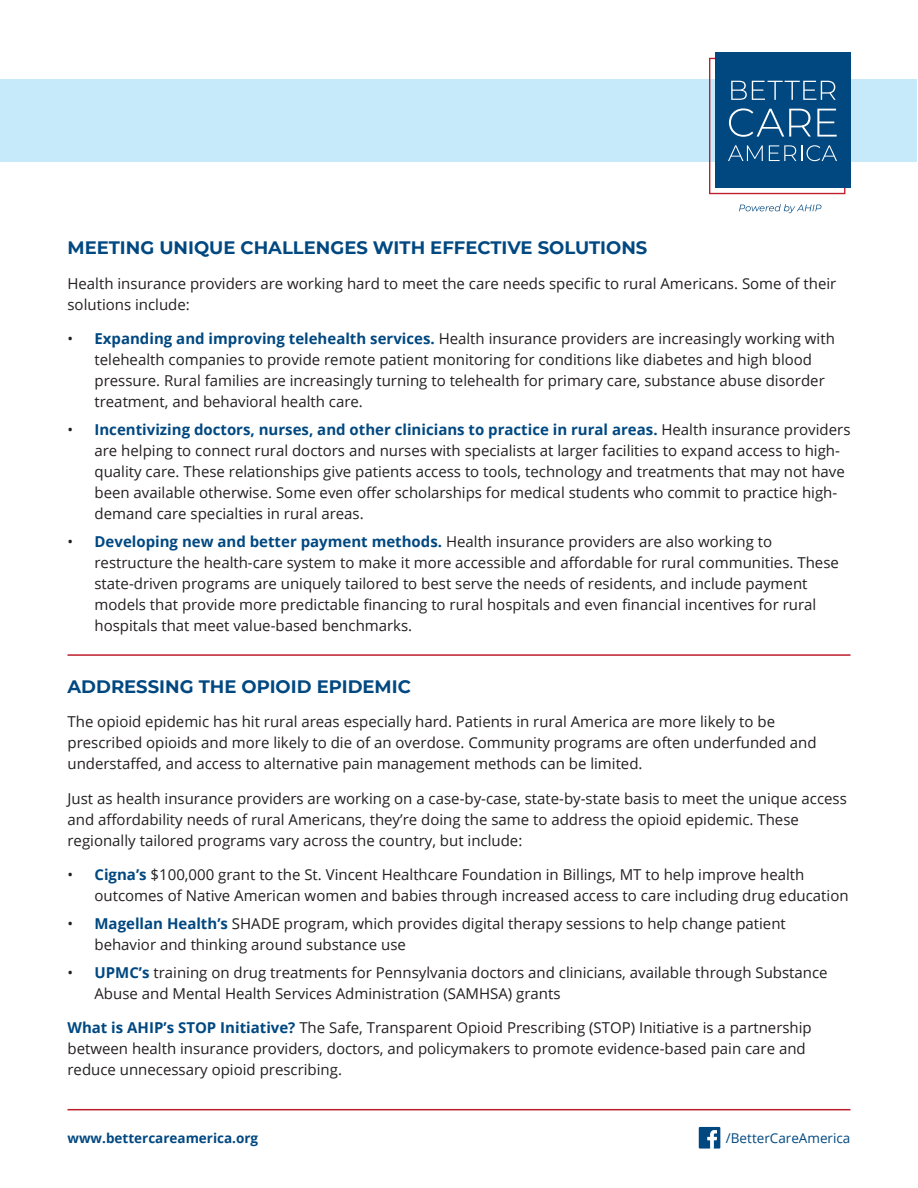
<style>
.page{position:relative;width:918px;height:1188px;background:#fff}
.page>*{position:absolute;margin:0;border:0;box-sizing:border-box;transform-origin:0 0}
.Heading_1{font:700 18px "Montserrat";color:#014881}
.t1{font:15px/21px "Open Sans";color:#231f20}
.t2{font:700 13.5px "Open Sans";color:#014881}
.t3{font:13.5px "Open Sans";color:#014881}
.s1{font-weight:700;color:#014881}
</style>
<div class="page">
<svg style="left:699px;top:1127px;width:21px;height:22px"></svg>
<hr style="left:68px;top:1109px;width:782px;height:1px;background:#be1d2c">
<div style="left:1px;top:80px;width:916px;height:82px;background:#c6eafa"></div>
<div style="left:715px;top:53px;width:135px;height:135px;background:#014881"></div>
<svg style="left:709px;top:58px;width:136px;height:136px"></svg>
<svg style="left:739px;top:204px;width:82px;height:9px"></svg>
<hr style="left:68px;top:654px;width:782px;height:2px;background:#be1d2c">
<p class="Heading_1" style="left:68px;top:235px;width:581px">MEETING UNIQUE CHALLENGES WITH EFFECTIVE SOLUTIONS</p>
<p class="t1" style="left:68px;top:272px;width:770px">Health insurance providers are working hard to meet the care needs specific to rural Americans. Some of their solutions include:</p>
<p class="t1" style="left:94px;top:328px;width:742px;text-indent:-27px">• <span class="s1">Expanding and improving telehealth services.</span> Health insurance providers are increasingly working with telehealth companies to provide remote patient monitoring for conditions like diabetes and high blood pressure. Rural families are increasingly turning to telehealth for primary care, substance abuse disorder treatment, and behavioral health care.</p>
<p class="t1" style="left:94px;top:418px;width:758px;text-indent:-27px">• <span class="s1">Incentivizing doctors, nurses, and other clinicians to practice in rural areas.</span> Health insurance providers are helping to connect rural doctors and nurses with specialists at larger facilities to expand access to high&shy;quality care. These relationships give patients access to tools, technology and treatments that may not have been available otherwise. Some even offer scholarships for medical students who commit to practice high&shy;demand care specialties in rural areas.</p>
<p class="t1" style="left:94px;top:530px;width:746px;text-indent:-27px">• <span class="s1">Developing new and better payment methods.</span> Health insurance providers are also working to restructure the health-care system to make it more accessible and affordable for rural communities. These state-driven programs are uniquely tailored to best serve the needs of residents, and include payment models that provide more predictable financing to rural hospitals and even financial incentives for rural hospitals that meet value-based benchmarks.</p>
<p class="Heading_1" style="left:68px;top:673px;width:345px">ADDRESSING THE OPIOID EPIDEMIC</p>
<p class="t1" style="left:68px;top:711px;width:751px">The opioid epidemic has hit rural areas especially hard. Patients in rural America are more likely to be prescribed opioids and more likely to die of an overdose. Community programs are often underfunded and understaffed, and access to alternative pain management methods can be limited.</p>
<p class="t1" style="left:68px;top:787px;width:781px">Just as health insurance providers are working on a case-by-case, state-by-state basis to meet the unique access and affordability needs of rural Americans, they’re doing the same to address the opioid epidemic. These regionally tailored programs vary across the country, but include:</p>
<p class="t1" style="left:94px;top:864px;width:756px;text-indent:-27px">• <span class="s1">Cigna’s</span> $100,000 grant to the St. Vincent Healthcare Foundation in Billings, MT to help improve health outcomes of Native American women and babies through increased access to care including drug education</p>
<p class="t1" style="left:94px;top:913px;width:693px;text-indent:-27px">• <span class="s1">Magellan Health’s</span> SHADE program, which provides digital therapy sessions to help change patient behavior and thinking around substance use</p>
<p class="t1" style="left:94px;top:961px;width:735px;text-indent:-27px">• <span class="s1">UPMC’s</span> training on drug treatments for Pennsylvania doctors and clinicians, available through Substance<br>Abuse and Mental Health Services Administration (SAMHSA) grants</p>
<p class="t1" style="left:68px;top:1017px;width:746px"><span class="s1">What is AHIP’s STOP Initiative?</span> The Safe, Transparent Opioid Prescribing (STOP) Initiative is a partnership between health insurance providers, doctors, and policymakers to promote evidence-based pain care and reduce unnecessary opioid prescribing.</p>
<p class="t2" style="left:68px;top:1128px;width:192px">www.bettercareamerica.org</p>
<p class="t3" style="left:726px;top:1129px;width:126px">/BetterCareAmerica</p>
</div>
